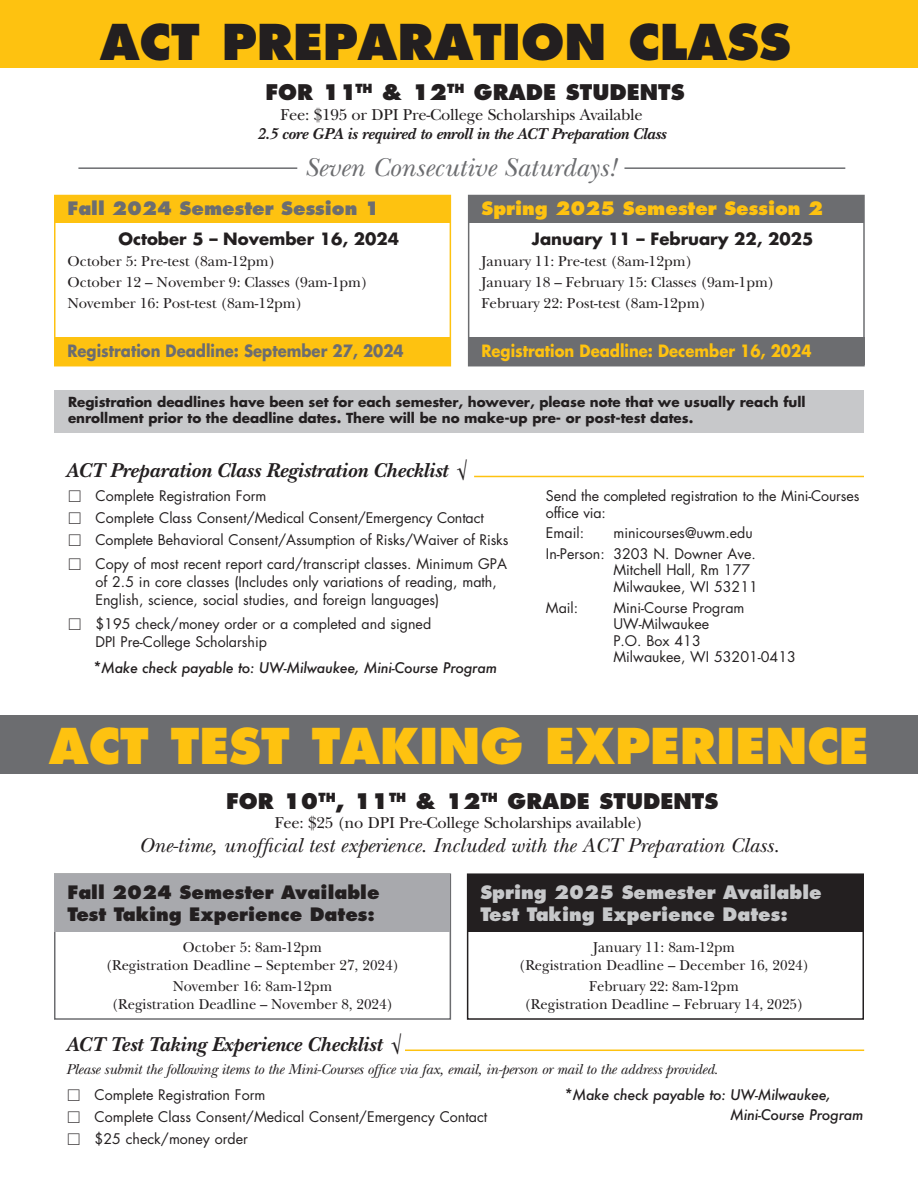
<style>
.page{position:relative;width:918px;height:1188px;background:#fff}
.page>*{position:absolute;margin:0;border:0;box-sizing:border-box;transform-origin:0 0}
.t1{font:800 48px "Futura Std";color:#fec210}
.t2{font:800 48px "Futura Std";color:#231f20}
.t3{font:italic 27px "New Baskerville Std";color:#6c6d70}
.t4{font:italic 700 21px "New Baskerville Std";color:#231f20}
.t5{font:italic 21px "New Baskerville Std";color:#231f20}
.t6{font:800 21px "Futura Std";color:#231f20}
.t7{font:800 18px/21.6px "Futura Std";color:#c7c8ca}
.t8{font:800 18px/21.6px "Futura Std";color:#231f20}
.t9{font:800 18px "Futura Std";color:#fec210}
.t10{font:800 18px "Futura Std";color:#6c6d70}
.t11{font:16.5px "New Baskerville Std";letter-spacing:-.015em;color:#231f20}
.t12{font:italic 700 16.5px "New Baskerville Std";letter-spacing:-.015em;color:#231f20}
.t13{font:700 16.5px "Futura Std";color:#231f20}
.t14{font:700 16.5px "Futura Std";color:#6c6d70;scale:.9 1}
.t15{font:700 16.5px "Futura Std";color:#fec210;scale:.9 1}
.t16{font:15px/18px "New Baskerville Std";color:#231f20;text-align:center}
.t17{font:italic 15px "New Baskerville Std";letter-spacing:-.015em;color:#231f20}
.t18{font:14.25px/18px "Futura Std";color:#231f20}
.t19{font:italic 500 14.25px/19.5px "Futura";letter-spacing:-.02em;color:#231f20}
.t20{font:700 13.5px/16.2px "Futura Std";color:#231f20}
.s1{font-family:"Universal Std Newswith Comm Pi"}
.s2{font-style:inherit}
</style>
<div class="page">
<div style="left:467px;top:873px;width:397px;height:147px;border:2px solid #231f20"></div>
<div style="left:54px;top:873px;width:397px;height:147px;border:2px solid #6c6d70"></div>
<div style="left:468px;top:195px;width:397px;height:171px;border:2px solid #6c6d70"></div>
<div style="left:54px;top:195px;width:397px;height:171px;border:2px solid #fec210"></div>
<div style="left:54px;top:390px;width:810px;height:43px;background:#c7c8ca"></div>
<div style="left:55px;top:196px;width:395px;height:27px;background:#fec210"></div>
<div style="left:55px;top:874px;width:395px;height:58px;background:#a8a9ad"></div>
<div style="left:468px;top:874px;width:395px;height:58px;background:#231f20"></div>
<div style="left:55px;top:338px;width:395px;height:27px;background:#fec210"></div>
<div style="left:468px;top:338px;width:397px;height:27px;background:#6c6d70"></div>
<div style="left:469px;top:196px;width:395px;height:27px;background:#6c6d70"></div>
<div style="left:0;top:0;width:918px;height:68px;background:#fec210"></div>
<div style="left:0;top:715px;width:918px;height:59px;background:#6c6d70"></div>
<hr style="left:78px;top:167px;width:219px;height:2px;background:#6c6d70">
<hr style="left:624px;top:167px;width:221px;height:2px;background:#6c6d70">
<hr style="left:474px;top:476px;width:390px;height:1px;background:#fec210">
<hr style="left:405px;top:1050px;width:459px;height:1px;background:#fec210">
<p class="t2" style="left:100px;top:11px;width:692px">ACT PREPARATION CLASS</p>
<p class="t6" style="left:265px;top:79px;width:421px">FOR 11<sup>TH</sup> &amp; 12<sup>TH</sup> GRADE STUDENTS</p>
<p class="t11" style="left:281px;top:105px;width:364px">Fee: $195 or DPI Pre-College Scholarships Available</p>
<p class="t12" style="left:257px;top:124px;width:411px">2.5 core GPA is required to enroll in the ACT Preparation Class</p>
<p class="t3" style="left:305px;top:151px;width:313px">Seven Consecutive Saturdays!</p>
<p class="t10" style="left:68px;top:197px;width:314px">Fall 2024 Semester Session 1</p>
<p class="t13" style="left:118px;top:228px;width:282px">October 5 – November 16, 2024</p>
<p class="t16" style="left:68px;top:252px;width:209px">October 5: Pre-test (8am-12pm)</p>
<p class="t16" style="left:68px;top:273px;width:302px">October 12 – November 9: Classes (9am-1pm)</p>
<p class="t16" style="left:68px;top:294px;width:236px">November 16: Post-test (8am-12pm)</p>
<p class="t14" style="left:68px;top:340px;width:375px">Registration Deadline: September 27, 2024</p>
<p class="t9" style="left:481px;top:197px;width:343px">Spring 2025 Semester Session 2</p>
<p class="t13" style="left:532px;top:228px;width:283px">January 11 – February 22, 2025</p>
<p class="t16" style="left:481px;top:252px;width:212px">January 11: Pre-test (8am-12pm)</p>
<p class="t16" style="left:481px;top:273px;width:295px">January 18 – February 15: Classes (9am-1pm)</p>
<p class="t16" style="left:481px;top:294px;width:226px">February 22: Post-test (8am-12pm)</p>
<p class="t15" style="left:481px;top:340px;width:368px">Registration Deadline: December 16, 2024</p>
<p class="t20" style="left:68px;top:394px;width:739px">Registration deadlines have been set for each semester, however, please note that we usually reach full enrollment prior to the deadline dates. There will be no make-up pre- or post-test dates.</p>
<p class="t4" style="left:66px;top:459px;width:403px">ACT Preparation Class Registration Checklist √</p>
<p class="t18" style="left:68px;top:487px;width:199px"><span class="s1">□</span> Complete Registration Form</p>
<p class="t18" style="left:68px;top:509px;width:417px"><span class="s1">□</span> Complete Class Consent/Medical Consent/Emergency Contact</p>
<p class="t18" style="left:68px;top:531px;width:441px"><span class="s1">□</span> Complete Behavioral Consent/Assumption of Risks/Waiver of Risks</p>
<p class="t18" style="left:95px;top:555px;width:413px;text-indent:-27px"><span class="s1">□</span> Copy of most recent report card/transcript classes. Minimum GPA of 2.5 in core classes (Includes only variations of reading, math,<br>English, science, social studies, and foreign languages)</p>
<p class="t18" style="left:95px;top:615px;width:337px;text-indent:-27px"><span class="s1">□</span> $195 check/money order or a completed and signed<br>DPI Pre-College Scholarship</p>
<p class="t19" style="left:93px;top:658px;width:406px">*Make check payable to: UW-Milwaukee, Mini-Course Program</p>
<p class="t18" style="left:546px;top:488px;width:315px;line-height:16.5px">Send the completed registration to the Mini-Courses office via:</p>
<p class="t18" style="left:546px;top:524px;width:40px">Email:</p>
<p class="t18" style="left:613px;top:524px;width:141px">minicourses@uwm.edu</p>
<p class="t18" style="left:546px;top:545px;width:211px">In-Person: 3203 N. Downer Ave.</p>
<p class="t18" style="left:613px;top:561px;width:138px">Mitchell Hall, Rm 177</p>
<p class="t18" style="left:613px;top:578px;width:146px">Milwaukee, WI 53211</p>
<p class="t18" style="left:546px;top:599px;width:34px">Mail:</p>
<p class="t18" style="left:613px;top:599px;width:133px">Mini-Course Program</p>
<p class="t18" style="left:613px;top:615px;width:97px">UW-Milwaukee</p>
<p class="t18" style="left:613px;top:632px;width:184px;line-height:16.5px">P.O. Box 413<br>Milwaukee, WI 53201-0413</p>
<p class="t1" style="left:49px;top:715px;width:821px">ACT TEST TAKING EXPERIENCE</p>
<p class="t6" style="left:226px;top:788px;width:494px">FOR 10<sup>TH</sup><span class="s2">, 11</span><sup>TH</sup> &amp; 12<sup>TH</sup> GRADE STUDENTS</p>
<p class="t11" style="left:275px;top:813px;width:370px">Fee: $25 (no DPI Pre-College Scholarships available)</p>
<p class="t5" style="left:139px;top:833px;width:642px">One-time, unofficial test experience. Included with the ACT Preparation Class.</p>
<p class="t8" style="left:68px;top:882px;width:314px">Fall 2024 Semester Available<br>Test Taking Experience Dates:</p>
<p class="t16" style="left:183px;top:938px;width:140px">October 5: 8am-12pm</p>
<p class="t16" style="left:106px;top:956px;width:295px">(Registration Deadline – September 27, 2024)</p>
<p class="t16" style="left:112px;top:977px;width:283px">November 16: 8am-12pm<br>(Registration Deadline – November 8, 2024)</p>
<p class="t7" style="left:480px;top:882px;width:343px">Spring 2025 Semester Available<br>Test Taking Experience Dates:</p>
<p class="t16" style="left:593px;top:938px;width:143px">January 11: 8am-12pm</p>
<p class="t16" style="left:519px;top:956px;width:292px">(Registration Deadline – December 16, 2024)</p>
<p class="t16" style="left:525px;top:977px;width:281px">February 22: 8am-12pm<br>(Registration Deadline – February 14, 2025)</p>
<p class="t4" style="left:66px;top:1032px;width:337px">ACT Test Taking Experience Checklist √</p>
<p class="t17" style="left:66px;top:1060px;width:654px">Please submit the following items to the Mini-Courses office via fax, email, in-person or mail to the address provided.</p>
<p class="t18" style="left:68px;top:1086px;width:199px"><span class="s1">□</span> Complete Registration Form</p>
<p class="t18" style="left:68px;top:1108px;width:421px"><span class="s1">□</span> Complete Class Consent/Medical Consent/Emergency Contact</p>
<p class="t18" style="left:68px;top:1130px;width:182px"><span class="s1">□</span> $25 check/money order</p>
<p class="t19" style="left:730px;top:1085px;width:135px;text-indent:-166px">*Make check payable to: UW-Milwaukee,<br>Mini-Course Program</p>
</div>
